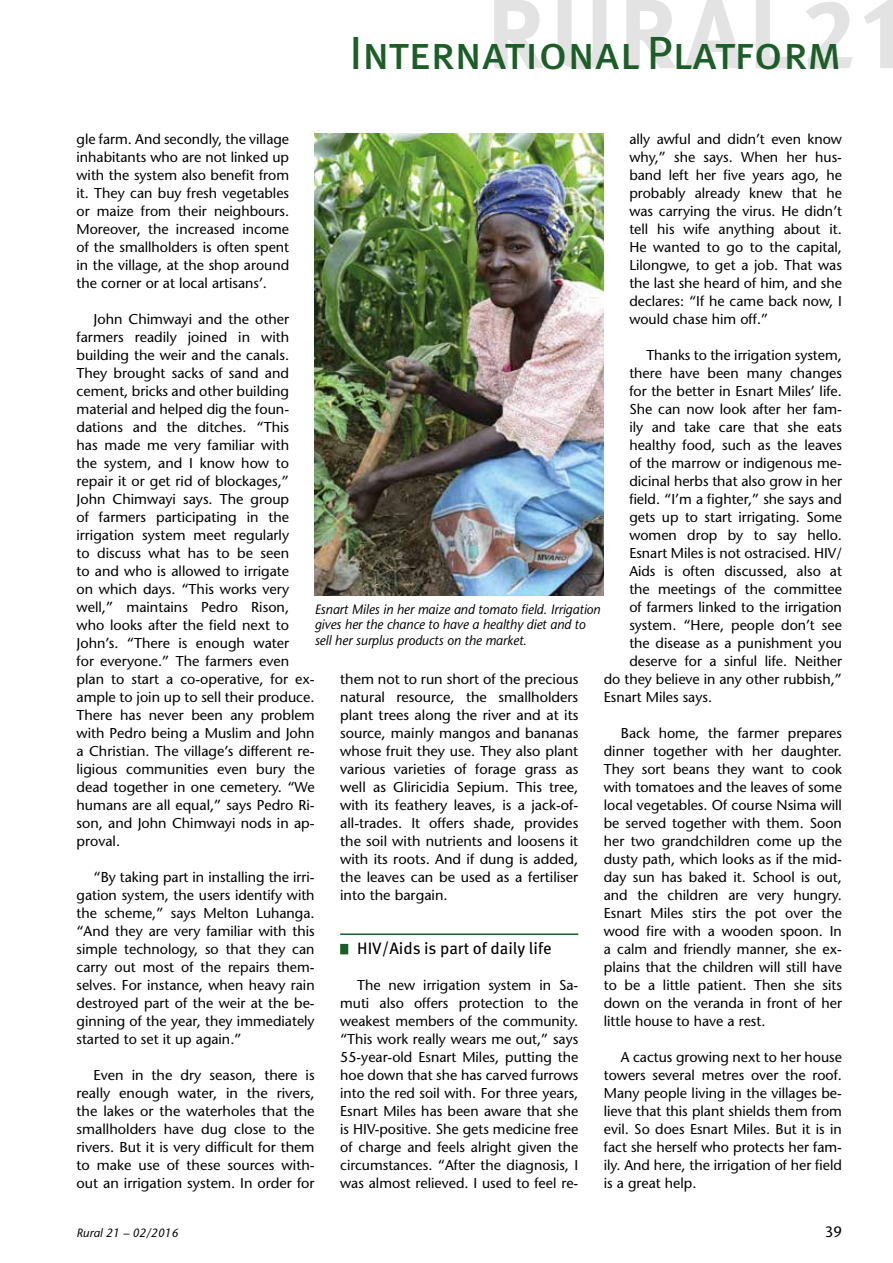
<style>
.page{position:relative;width:893px;height:1263px;background:#fff}
.page>*{position:absolute;margin:0;border:0;box-sizing:border-box;transform-origin:0 0}
.t1{font:46.5px "Meta Pro";letter-spacing:-.01em;color:#1c5e28}
.t2{font:16.5px "Meta Pro";color:#000}
.t3{font:500 15px "Stone Sans Std";color:#000}
.t4{font:500 14.25px/18px "Stone Sans Std";color:#000;text-align:justify}
.t5{font:italic 13.5px/15.8px "Stone Sans";color:#000;scale:.95 1}
.t6{font:italic 500 12px "Stone Sans Std";color:#000}
</style>
<div class="page">
<svg style="left:494px;top:0;width:399px;height:69px"></svg>
<hr style="left:340px;top:933px;width:238px;height:2px;background:#1c5e28">
<div style="left:340px;top:944px;width:8px;height:10px;background:#1c5e28"></div>
<img style="left:315px;top:133px;width:289px;height:463px">
<h1 class="t1" style="left:349px;top:23px;width:494px">International Platform</h1>
<p class="t4" style="left:629px;top:130px;width:214px">ally awful and didn’t even know why,” she says. When her hus&shy;band left her five years ago, he probably already knew that he was carrying the virus. He didn’t tell his wife anything about it.<br>He wanted to go to the capital, Lilongwe, to get a job. That was the last she heard of him, and she declares: “If he came back now, I would chase him off.”</p>
<p class="t4" style="left:646px;top:346px;width:197px">Thanks to the irrigation system,</p>
<p class="t4" style="left:629px;top:364px;width:214px">there have been many changes</p>
<p class="t4" style="left:629px;top:382px;width:214px">for the better in Esnart Miles’ life.</p>
<p class="t4" style="left:629px;top:400px;width:214px">She can now look after her fam-</p>
<p class="t4" style="left:629px;top:418px;width:214px">ily and take care that she eats</p>
<p class="t4" style="left:629px;top:436px;width:214px">healthy food, such as the leaves</p>
<p class="t4" style="left:629px;top:454px;width:214px">of the marrow or indigenous me-</p>
<p class="t4" style="left:629px;top:472px;width:214px">dicinal herbs that also grow in her</p>
<p class="t4" style="left:629px;top:490px;width:214px">field. “I’m a fighter,” she says and</p>
<p class="t4" style="left:629px;top:508px;width:214px">gets up to start irrigating. Some</p>
<p class="t4" style="left:629px;top:526px;width:214px">women drop by to say hello.</p>
<p class="t4" style="left:629px;top:544px;width:214px">Esnart Miles is not ostracised. HIV/</p>
<p class="t4" style="left:629px;top:562px;width:214px">Aids is often discussed, also at</p>
<p class="t4" style="left:629px;top:580px;width:214px">the meetings of the committee</p>
<p class="t4" style="left:629px;top:598px;width:214px">of farmers linked to the irrigation</p>
<p class="t4" style="left:629px;top:616px;width:214px">system. “Here, people don’t see</p>
<p class="t4" style="left:629px;top:634px;width:214px">the disease as a punishment you</p>
<p class="t4" style="left:629px;top:652px;width:214px">deserve for a sinful life. Neither</p>
<p class="t4" style="left:604px;top:670px;width:240px">do they believe in any other rubbish,”</p>
<p class="t4" style="left:604px;top:688px;width:110px">Esnart Miles says.</p>
<p class="t4" style="left:604px;top:724px;width:240px;text-indent:17px">Back home, the farmer prepares dinner together with her daughter.<br>They sort beans they want to cook with tomatoes and the leaves of some local vegetables. Of course Nsima will be served together with them. Soon her two grandchildren come up the dusty path, which looks as if the mid&shy;day sun has baked it. School is out, and the children are very hungry.<br>Esnart Miles stirs the pot over the wood fire with a wooden spoon. In a calm and friendly manner, she ex&shy;plains that the children will still have to be a little patient. Then she sits down on the veranda in front of her little house to have a rest.</p>
<p class="t4" style="left:604px;top:1048px;width:240px;text-indent:17px">A cactus growing next to her house towers several metres over the roof.<br>Many people living in the villages be&shy;lieve that this plant shields them from evil. So does Esnart Miles. But it is in fact she herself who protects her fam&shy;ily. And here, the irrigation of her field is a great help.</p>
<p class="t4" style="left:77px;top:130px;width:214px">gle farm. And secondly, the village inhabitants who are not linked up with the system also benefit from it. They can buy fresh vegetables or maize from their neighbours.<br>Moreover, the increased income of the smallholders is often spent in the village, at the shop around the corner or at local artisans’.</p>
<p class="t4" style="left:77px;top:310px;width:240px;text-align:left;text-indent:17px">John Chimwayi and the other farmers readily joined in with building the weir and the canals.<br>They brought sacks of sand and cement, bricks and other building material and helped dig the foun&shy;dations and the ditches. “This<br>has made me very familiar with<br>the system, and I know how to repair it or get rid of blockages,”<br>John Chimwayi says. The group<br>of farmers participating in the irrigation system meet regularly<br>to discuss what has to be seen<br>to and who is allowed to irrigate<br>on which days. “This works very well,” maintains Pedro Rison, who looks after the field next to<br>John’s. “There is enough water<br>for everyone.” The farmers even plan to start a co-operative, for ex&shy;ample to join up to sell their produce.<br>There has never been any problem with Pedro being a Muslim and John a Christian. The village’s different re&shy;ligious communities even bury the dead together in one cemetery. “We humans are all equal,” says Pedro Ri&shy;son, and John Chimwayi nods in ap&shy;proval.</p>
<p class="t4" style="left:77px;top:868px;width:240px;text-indent:17px">“By taking part in installing the irri&shy;gation system, the users identify with the scheme,” says Melton Luhanga. “And they are very familiar with this simple technology, so that they can carry out most of the repairs them&shy;selves. For instance, when heavy rain destroyed part of the weir at the be&shy;ginning of the year, they immediately started to set it up again.”</p>
<p class="t4" style="left:77px;top:1066px;width:240px;text-indent:17px">Even in the dry season, there is really enough water, in the rivers, the lakes or the waterholes that the smallholders have dug close to the rivers. But it is very difficult for them to make use of these sources with&shy;out an irrigation system. In order for</p>
<p class="t5" style="left:315px;top:601px;width:302px">Esnart Miles in her maize and tomato field. Irrigation gives her the chance to have a healthy diet and to sell her surplus products on the market.</p>
<p class="t4" style="left:340px;top:670px;width:240px">them not to run short of the precious natural resource, the smallholders plant trees along the river and at its source, mainly mangos and bananas whose fruit they use. They also plant various varieties of forage grass as well as Gliricidia Sepium. This tree, with its feathery leaves, is a jack-of&shy;all-trades. It offers shade, provides the soil with nutrients and loosens it with its roots. And if dung is added, the leaves can be used as a fertiliser into the bargain.</p>
<p class="t2" style="left:357px;top:938px;width:196px">HIV/Aids is part of daily life</p>
<p class="t4" style="left:340px;top:976px;width:240px;text-indent:17px">The new irrigation system in Sa&shy;muti also offers protection to the weakest members of the community. “This work really wears me out,” says 55-year-old Esnart Miles, putting the hoe down that she has carved furrows into the red soil with. For three years, Esnart Miles has been aware that she is HIV-positive. She gets medicine free of charge and feels alright given the circumstances. “After the diagnosis, I was almost relieved. I used to feel re-</p>
<p class="t6" style="left:77px;top:1226px;width:103px">Rural 21 – 02/2016</p>
<p class="t3" style="left:825px;top:1223px;width:19px">39</p>
</div>
